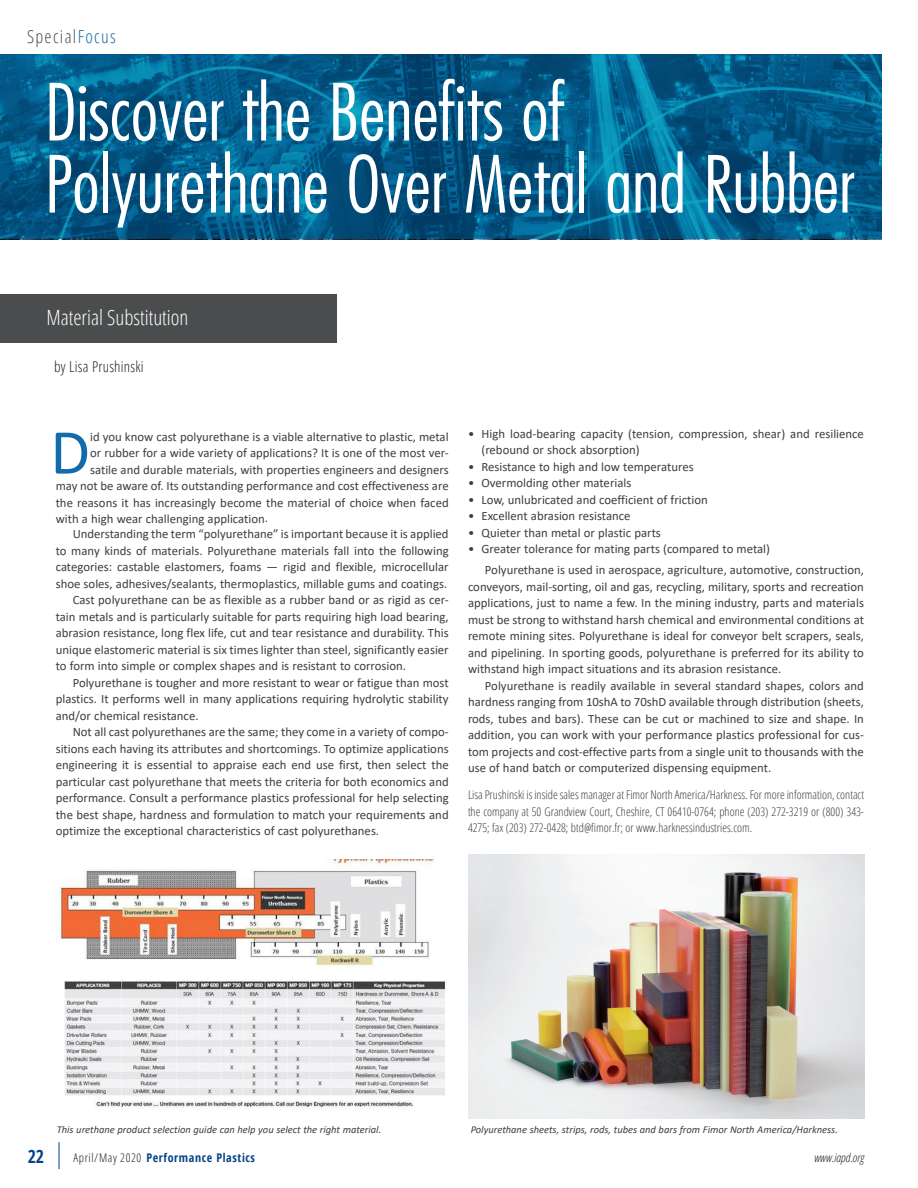
<style>
.page{position:relative;width:918px;height:1188px;background:#fff}
.page>*{position:absolute;margin:0;border:0;box-sizing:border-box;transform-origin:0 0}
.t1{font:300 condensed 76.5px/72px "Futura Std";color:#fff}
.Normal_What_s_Normal{font:64.8px "Calibri";color:#116bac}
.t2{font:300 condensed 21px "Open Sans";color:#fff}
.t3{font:300 condensed 18px "Open Sans";letter-spacing:.075em;color:#4b4c4d}
.t4{font:700 condensed 18px "Open Sans";color:#054286}
.byline{font:300 condensed 15px "Open Sans";letter-spacing:.015em;color:#231f20}
.Normal_What_s_Normal-2{font:12.75px/16.5px "Calibri";color:#3e3e3f;text-align:justify}
.Normal_What_s_Normal-3{font:300 condensed 12px/16.5px "Open Sans";color:#3e3e3f;text-align:justify}
.t5{font:700 condensed 12px "Open Sans";letter-spacing:.05em;color:#054286}
.t6{font:italic 300 condensed 12px "Open Sans";color:#231f20}
.Normal_What_s_Normal-4{font:italic 10.5px "Calibri";color:#3e3e3f}
.s1{color:#116bac}
.s2{font-weight:300;color:#231f20}
</style>
<div class="page">
<svg style="left:59px;top:1142px;width:1px;height:27px"></svg>
<img style="left:0;top:55px;width:882px;height:184px">
<div style="left:0;top:294px;width:336px;height:49px;background:#4b4c4d"></div>
<img style="left:54px;top:859px;width:392px;height:250px">
<img style="left:468px;top:854px;width:396px;height:264px">
<h3 class="t3" style="left:27px;top:24px;width:90px">Special<span class="s1">Focus</span></h3>
<p class="t1" style="left:45px;top:76px;width:811px">Discover the Benefits of<br>Polyurethane Over Metal and Rubber</p>
<p class="t2" style="left:46px;top:303px;width:144px">Material Substitution</p>
<p class="byline" style="left:54px;top:356px;width:91px">by Lisa Prushinski</p>
<p class="Normal_What_s_Normal" style="left:50px;top:407px;width:41px">D</p>
<p class="Normal_What_s_Normal-2" style="left:90px;top:428px;width:360px">id you know cast polyurethane is a viable alternative to plastic, metal</p>
<p class="Normal_What_s_Normal-2" style="left:90px;top:444px;width:360px">or rubber for a wide variety of applications? It is one of the most ver-</p>
<p class="Normal_What_s_Normal-2" style="left:90px;top:461px;width:360px">satile and durable materials, with properties engineers and designers</p>
<p class="Normal_What_s_Normal-2" style="left:56px;top:477px;width:395px">may not be aware of. Its outstanding performance and cost effectiveness are</p>
<p class="Normal_What_s_Normal-2" style="left:56px;top:494px;width:394px">the reasons it has increasingly become the material of choice when faced</p>
<p class="Normal_What_s_Normal-2" style="left:56px;top:510px;width:214px">with a high wear challenging application.</p>
<p class="Normal_What_s_Normal-2" style="left:56px;top:525px;width:394px;text-indent:17px">Understanding the term “polyurethane” is important because it is applied to many kinds of materials. Polyurethane materials fall into the following categories: castable elastomers, foams — rigid and flexible, microcellular shoe soles, adhesives/sealants, thermoplastics, millable gums and coatings.</p>
<p class="Normal_What_s_Normal-2" style="left:56px;top:591px;width:395px;text-indent:17px">Cast polyurethane can be as flexible as a rubber band or as rigid as cer&shy;tain metals and is particularly suitable for parts requiring high load bearing, abrasion resistance, long flex life, cut and tear resistance and durability. This unique elastomeric material is six times lighter than steel, significantly easier to form into simple or complex shapes and is resistant to corrosion.</p>
<p class="Normal_What_s_Normal-2" style="left:56px;top:674px;width:394px;text-indent:17px">Polyurethane is tougher and more resistant to wear or fatigue than most plastics. It performs well in many applications requiring hydrolytic stability and/or chemical resistance.</p>
<p class="Normal_What_s_Normal-2" style="left:56px;top:723px;width:395px;text-indent:17px">Not all cast polyurethanes are the same; they come in a variety of compo&shy;sitions each having its attributes and shortcomings. To optimize applications engineering it is essential to appraise each end use first, then select the particular cast polyurethane that meets the criteria for both economics and performance. Consult a performance plastics professional for help selecting the best shape, hardness and formulation to match your requirements and optimize the exceptional characteristics of cast polyurethanes.</p>
<p class="Normal_What_s_Normal-2" style="left:482px;top:425px;width:384px;text-indent:-14px">• High load-bearing capacity (tension, compression, shear) and resilience (rebound or shock absorption)</p>
<p class="Normal_What_s_Normal-2" style="left:468px;top:458px;width:227px">• Resistance to high and low temperatures</p>
<p class="Normal_What_s_Normal-2" style="left:468px;top:474px;width:165px">• Overmolding other materials</p>
<p class="Normal_What_s_Normal-2" style="left:468px;top:491px;width:241px">• Low, unlubricated and coefficient of friction</p>
<p class="Normal_What_s_Normal-2" style="left:468px;top:507px;width:164px">• Excellent abrasion resistance</p>
<p class="Normal_What_s_Normal-2" style="left:468px;top:524px;width:194px">• Quieter than metal or plastic parts</p>
<p class="Normal_What_s_Normal-2" style="left:468px;top:540px;width:304px">• Greater tolerance for mating parts (compared to metal)</p>
<p class="Normal_What_s_Normal-2" style="left:468px;top:561px;width:398px;text-indent:17px">Polyurethane is used in aerospace, agriculture, automotive, construction, conveyors, mail-sorting, oil and gas, recycling, military, sports and recreation applications, just to name a few. In the mining industry, parts and materials must be strong to withstand harsh chemical and environmental conditions at remote mining sites. Polyurethane is ideal for conveyor belt scrapers, seals, and pipelining. In sporting goods, polyurethane is preferred for its ability to withstand high impact situations and its abrasion resistance.</p>
<p class="Normal_What_s_Normal-2" style="left:468px;top:677px;width:398px;text-indent:17px">Polyurethane is readily available in several standard shapes, colors and hardness ranging from 10shA to 70shD available through distribution (sheets, rods, tubes and bars). These can be cut or machined to size and shape. In addition, you can work with your performance plastics professional for cus&shy;tom projects and cost-effective parts from a single unit to thousands with the use of hand batch or computerized dispensing equipment.</p>
<p class="Normal_What_s_Normal-3" style="left:468px;top:786px;width:398px">Lisa Prushinski is inside sales manager at Fimor North America/Harkness. For more information, contact the company at 50 Grandview Court, Cheshire, CT 06410-0764; phone (203) 272-3219 or (800) 343- 4275; fax (203) 272-0428; btd@fimor.fr; or www.harknessindustries.com.</p>
<p class="Normal_What_s_Normal-4" style="left:57px;top:1123px;width:326px">This urethane product selection guide can help you select the right material.</p>
<p class="Normal_What_s_Normal-4" style="left:471px;top:1123px;width:369px">Polyurethane sheets, strips, rods, tubes and bars from Fimor North America/Harkness.</p>
<h3 class="t4" style="left:28px;top:1144px;width:18px">22</h3>
<p class="t5" style="left:73px;top:1149px;width:183px"><span class="s2">April/May 2020</span> Performance Plastics</p>
<p class="t6" style="left:814px;top:1150px;width:51px">www.iapd.org</p>
</div>
